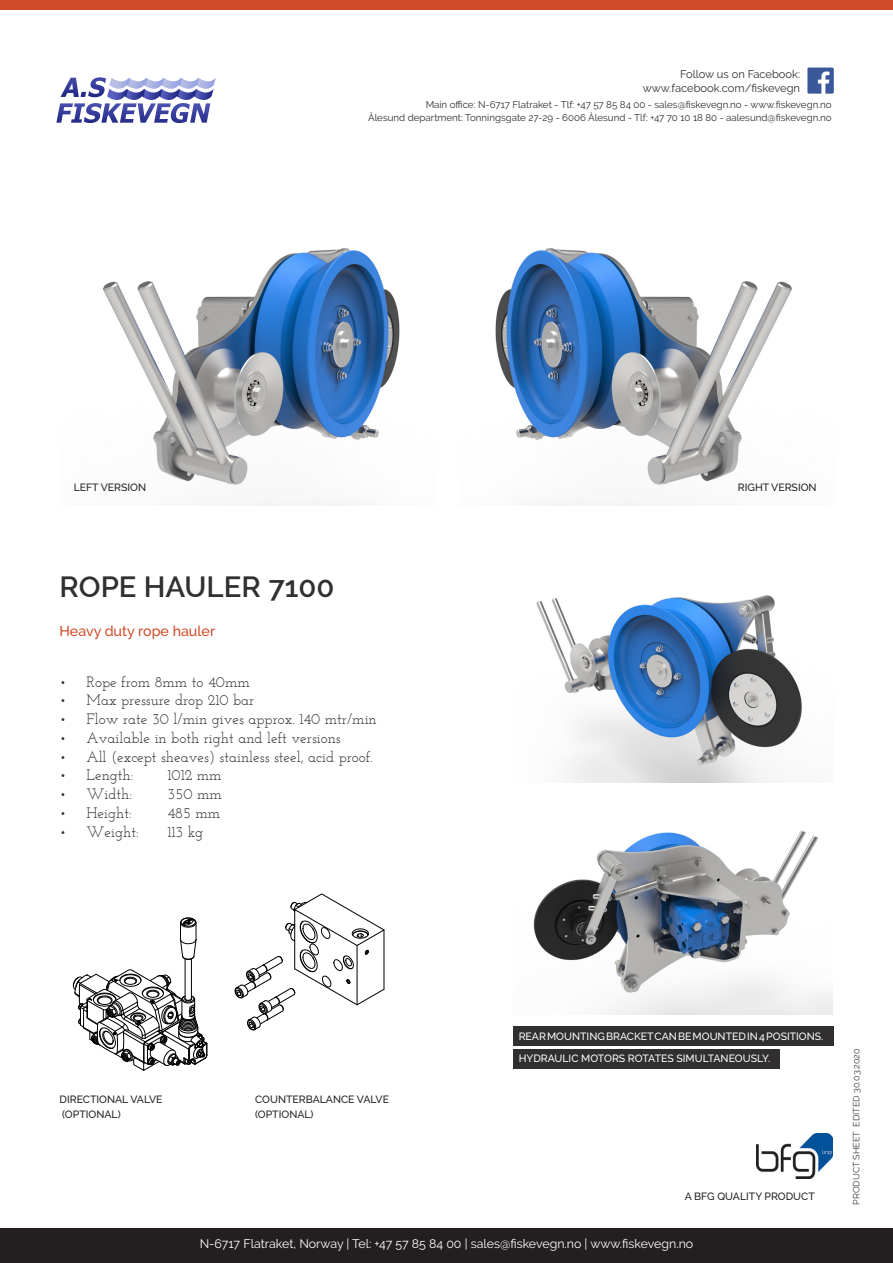
<style>
.page{position:relative;width:893px;height:1263px;background:#fff}
.page>*{position:absolute;margin:0;border:0;box-sizing:border-box;transform-origin:0 0}
.OVERSKRIFT{font:600 29.25px "Raleway";color:#312f30}
.t1{font:15px "Josefin Slab";color:#312f30}
.Ingress{font:500 14.25px "Raleway";color:#d04a27}
.t2{font:12.3px "Raleway";color:#fff}
.t3{font:11.1px/14.2px "Raleway";color:#312f30;text-align:right}
.Bildetekst{font:500 10.5px "Raleway";color:#231f20}
.Bildetekst-2{font:500 10.5px/22.5px "Raleway";color:#fff}
.t4{font:9.75px "Raleway";color:#312f30}
.t5{font:9px "Raleway";color:#3e3e3f}
</style>
<div class="page">
<div style="left:0;top:0;width:893px;height:9px;background:#d04a27"></div>
<div style="left:0;top:1228px;width:893px;height:35px;background:#231f20"></div>
<svg style="left:56px;top:77px;width:160px;height:46px"></svg>
<img style="left:807px;top:67px;width:26px;height:26px">
<img style="left:533px;top:830px;width:299px;height:184px">
<img style="left:536px;top:595px;width:266px;height:187px">
<img style="left:103px;top:248px;width:297px;height:257px">
<img style="left:495px;top:248px;width:297px;height:257px">
<div style="left:513px;top:1027px;width:320px;height:19px;background:#312f30"></div>
<div style="left:513px;top:1049px;width:267px;height:19px;background:#312f30"></div>
<img style="left:756px;top:1134px;width:76px;height:44px">
<svg style="left:180px;top:918px;width:16px;height:42px"></svg>
<hr style="left:185px;top:959px;width:1px;height:39px;background:#000">
<hr style="left:191px;top:959px;width:1px;height:39px;background:#000">
<svg style="left:73px;top:969px;width:135px;height:102px"></svg>
<svg style="left:235px;top:894px;width:149px;height:136px"></svg>
<p class="t3" style="left:643px;top:66px;width:159px">Follow us on Facebook: www.facebook.com/fiskevegn</p>
<p class="t4" style="left:426px;top:98px;width:407px">Main office: N-6717 Flatraket - Tlf: +47 57 85 84 00 - sales@fiskevegn.no - www.fiskevegn.no</p>
<p class="t4" style="left:368px;top:112px;width:465px">Ålesund department: Tonningsgate 27-29 - 6006 Ålesund - Tlf: +47 70 10 18 80 - aalesund@fiskevegn.no</p>
<p class="Bildetekst" style="left:74px;top:481px;width:74px">LEFT VERSION</p>
<p class="OVERSKRIFT" style="left:60px;top:570px;width:277px">ROPE HAULER 7100</p>
<p class="Ingress" style="left:60px;top:623px;width:157px">Heavy duty rope hauler</p>
<p class="t1" style="left:60px;top:673px;width:192px">• Rope from 8mm to 40mm</p>
<p class="t1" style="left:60px;top:691px;width:196px">• Max pressure drop 210 bar</p>
<p class="t1" style="left:60px;top:710px;width:319px">• Flow rate 30 l/min gives approx. 140 mtr/min</p>
<p class="t1" style="left:60px;top:729px;width:283px">• Available in both right and left versions</p>
<p class="t1" style="left:60px;top:748px;width:315px">• All (except sheaves) stainless steel, acid proof.</p>
<p class="t1" style="left:60px;top:766px;width:75px">• Length:</p>
<p class="t1" style="left:168px;top:766px;width:56px">1012 mm</p>
<p class="t1" style="left:60px;top:785px;width:74px">• Width:</p>
<p class="t1" style="left:168px;top:785px;width:56px">350 mm</p>
<p class="t1" style="left:60px;top:804px;width:74px">• Height:</p>
<p class="t1" style="left:168px;top:804px;width:54px">485 mm</p>
<p class="t1" style="left:60px;top:823px;width:81px">• Weight:</p>
<p class="t1" style="left:168px;top:823px;width:37px">113 kg</p>
<p class="Bildetekst" style="left:738px;top:481px;width:80px">RIGHT VERSION</p>
<p class="Bildetekst" style="left:60px;top:1093px;width:105px">DIRECTIONAL VALVE</p>
<p class="Bildetekst" style="left:62px;top:1108px;width:60px">(OPTIONAL)</p>
<p class="Bildetekst" style="left:255px;top:1093px;width:135px">COUNTERBALANCE VALVE</p>
<p class="Bildetekst" style="left:255px;top:1108px;width:60px">(OPTIONAL)</p>
<p class="Bildetekst-2" style="left:519px;top:1025px;width:306px">REAR MOUNTING BRACKET CAN BE MOUNTED IN 4 POSITIONS.<br>HYDRAULIC MOTORS ROTATES SIMULTANEOUSLY.</p>
<p class="Bildetekst" style="left:685px;top:1190px;width:131px">A BFG QUALITY PRODUCT</p>
<p class="t2" style="left:200px;top:1237px;width:495px">N-6717 Flatraket, Norway | Tel: +47 57 85 84 00 | sales@fiskevegn.no | www.fiskevegn.no</p>
<p class="t5" style="left:851px;top:1205px;width:158px;rotate:-90deg">PRODUCT SHEET EDITED 30.03.2020</p>
</div>
